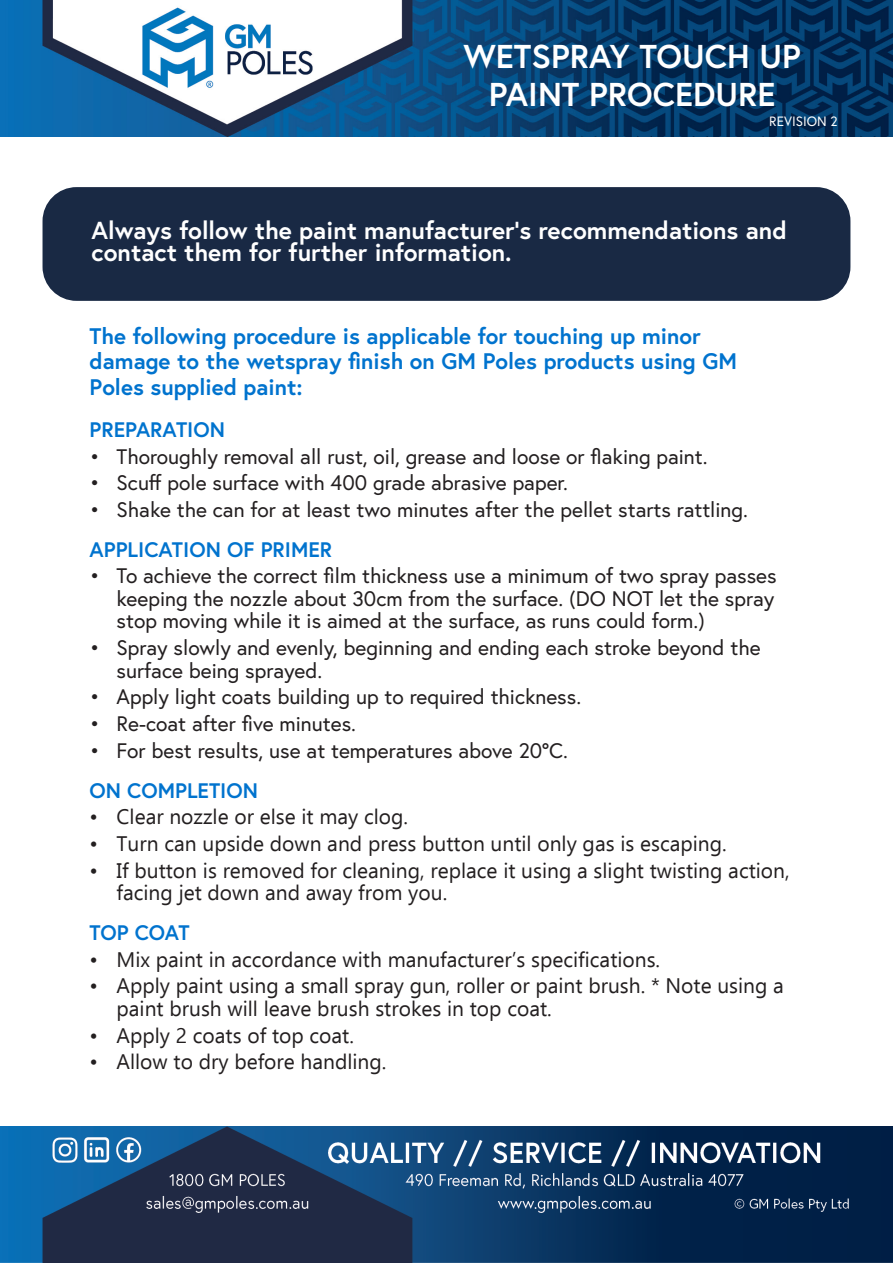
<style>
.page{position:relative;width:893px;height:1263px;background:#fff}
.page>*{position:absolute;margin:0;border:0;box-sizing:border-box;transform-origin:0 0}
.t1{font:700 33px/37.5px "Europa";color:#fff;text-align:center}
.t2{font:700 24.6px/22.5px "Europa";color:#fff}
.MAIN_HEADING{font:700 22.5px/25.5px "Europa";color:#0073ce}
.t3{font:21px/22.5px "Europa";color:#231f20;text-align:justify}
.t4{font:21px/22.5px "Ebrima";color:#231f20}
.Heading_one{font:700 21px "Europa";color:#0073ce}
.t5{font:13.5px "Europa";color:#fff}
</style>
<div class="page">
<img style="left:0;top:0;width:893px;height:136px">
<img style="left:0;top:1127px;width:893px;height:136px">
<div style="left:43px;top:187px;width:807px;height:114px;background:#192944;border-radius:34px"></div>
<h1 class="t1" style="left:463px;top:37px;width:339px">WETSPRAY TOUCH UP<br>PAINT PROCEDURE</h1>
<p class="t5" style="left:769px;top:113px;width:70px">REVISION 2</p>
<p class="t2" style="left:92px;top:218px;width:697px">Always follow the paint manufacturer’s recommendations and contact them for further information.</p>
<p class="MAIN_HEADING" style="left:90px;top:323px;width:649px">The following procedure is applicable for touching up minor damage to the wetspray finish on GM Poles products using GM<br>Poles supplied paint:</p>
<p class="Heading_one" style="left:90px;top:415px;width:137px">PREPARATION</p>
<p class="t3" style="left:90px;top:445px;width:620px">• Thoroughly removal all rust, oil, grease and loose or flaking paint.</p>
<p class="t3" style="left:90px;top:471px;width:480px">• Scuff pole surface with 400 grade abrasive paper.</p>
<p class="t3" style="left:90px;top:498px;width:660px">• Shake the can for at least two minutes after the pellet starts rattling.</p>
<p class="Heading_one" style="left:90px;top:535px;width:244px">APPLICATION OF PRIMER</p>
<p class="t3" style="left:117px;top:564px;width:662px;text-indent:-27px">• To achieve the correct film thickness use a minimum of two spray passes keeping the nozzle about 30cm from the surface. (DO NOT let the spray stop moving while it is aimed at the surface, as runs could form.)</p>
<p class="t3" style="left:117px;top:636px;width:645px;text-indent:-27px">• Spray slowly and evenly, beginning and ending each stroke beyond the surface being sprayed.</p>
<p class="t3" style="left:90px;top:685px;width:493px">• Apply light coats building up to required thickness.</p>
<p class="t3" style="left:90px;top:712px;width:268px">• Re-coat after five minutes.</p>
<p class="t3" style="left:90px;top:739px;width:480px">• For best results, use at temperatures above 20°C.</p>
<p class="Heading_one" style="left:90px;top:776px;width:170px">ON COMPLETION</p>
<p class="t4" style="left:90px;top:805px;width:320px">• Clear nozzle or else it may clog.</p>
<p class="t4" style="left:90px;top:832px;width:638px">• Turn can upside down and press button until only gas is escaping.</p>
<p class="t4" style="left:117px;top:858px;width:675px;text-indent:-27px">• If button is removed for cleaning, replace it using a slight twisting action, facing jet down and away from you.</p>
<p class="Heading_one" style="left:90px;top:918px;width:101px">TOP COAT</p>
<p class="t4" style="left:90px;top:947px;width:572px">• Mix paint in accordance with manufacturer’s specifications.</p>
<p class="t4" style="left:117px;top:974px;width:669px;text-indent:-27px">• Apply paint using a small spray gun, roller or paint brush. * Note using a paint brush will leave brush strokes in top coat.</p>
<p class="t4" style="left:90px;top:1023px;width:266px">• Apply 2 coats of top coat.</p>
<p class="t4" style="left:90px;top:1050px;width:298px">• Allow to dry before handling.</p>
</div>
